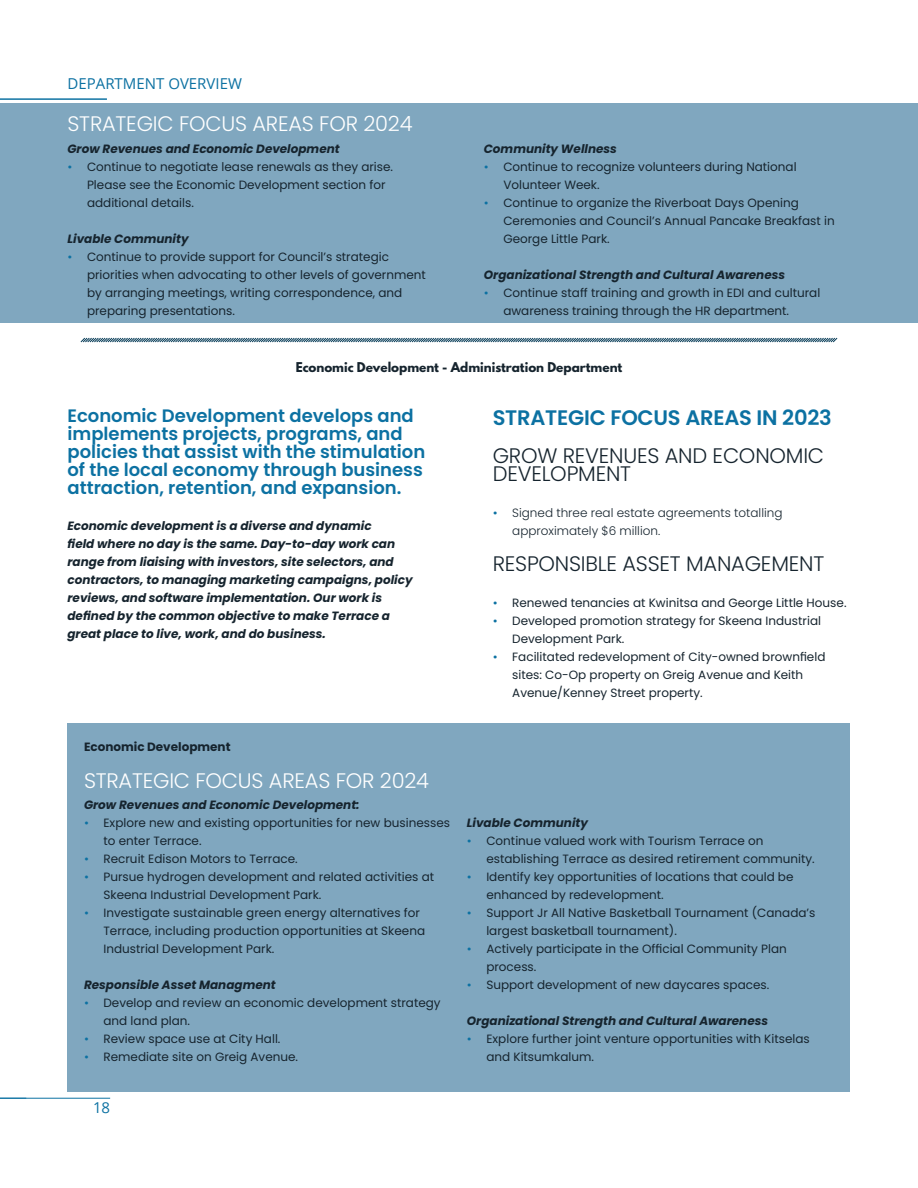
<style>
.page{position:relative;width:918px;height:1188px;background:#fff}
.page>*{position:absolute;margin:0;border:0;box-sizing:border-box;transform-origin:0 0}
.Title_-_Align_Left_-_Blue{font:300 21px/18px "Poppins";letter-spacing:-.01em;color:#16242e}
.Subsection_Title_-_White{font:300 21px "Poppins";letter-spacing:-.01em;color:#fff}
.Title_-_Align_Left_-_Blue-2{font:600 21px "Poppins";letter-spacing:-.01em;color:#0c71a2}
.Intro_Blurb{font:600 18px/18px "Poppins";color:#0c71a2}
.t1{font:15px "Open Sans";color:#0c71a2}
.t2{font:12px/18px "Poppins";color:#16242e}
.Body_Text{font:italic 700 12px/18px "Poppins";color:#16242e}
.Byline_Title_-_Align_Left{font:italic 700 12px "Poppins";color:#16242e}
.t3{font:300 12px/18px "Poppins";color:#16242e}
.Byline_Title_-_Align_Center{font:700 12px "League Spartan";color:#16242e}
.Byline_Title_-_Align_Left_not_italic{font:700 12px "Poppins";color:#16242e}
.s1{color:#0c71a2}
.s2{font-weight:400;color:#0c71a2}
</style>
<div class="page">
<hr style="left:0;top:1098px;width:110px;height:1px;background:#0c71a2">
<svg style="left:0;top:1098px;width:26px;height:1px"></svg>
<hr style="left:0;top:99px;width:107px;height:1px;background:#0c71a2">
<div style="left:68px;top:723px;width:782px;height:369px;background:#80a7bf"></div>
<div style="left:0;top:103px;width:918px;height:220px;background:#80a7bf"></div>
<svg style="left:80px;top:337px;width:758px;height:6px"></svg>
<p class="t1" style="left:68px;top:73px;width:176px">DEPARTMENT OVERVIEW</p>
<p class="Subsection_Title_-_White" style="left:68px;top:112px;width:347px">STRATEGIC FOCUS AREAS FOR 2024</p>
<p class="Byline_Title_-_Align_Left" style="left:68px;top:142px;width:274px">Grow Revenues and Economic Development</p>
<p class="t2" style="left:87px;top:158px;width:308px;text-indent:-20px"><span class="s1">•</span> Continue to negotiate lease renewals as they arise.<br>Please see the Economic Development section for additional details.</p>
<p class="Byline_Title_-_Align_Left" style="left:68px;top:232px;width:123px">Livable Community</p>
<p class="t2" style="left:87px;top:248px;width:340px;text-indent:-20px"><span class="s1">•</span> Continue to provide support for Council’s strategic priorities when advocating to other levels of government by arranging meetings, writing correspondence, and preparing presentations.</p>
<p class="Byline_Title_-_Align_Left" style="left:484px;top:142px;width:135px">Community Wellness</p>
<p class="t2" style="left:503px;top:158px;width:295px;text-indent:-20px"><span class="s1">•</span> Continue to recognize volunteers during National<br>Volunteer Week.</p>
<p class="t2" style="left:503px;top:194px;width:333px;text-indent:-20px"><span class="s1">•</span> Continue to organize the Riverboat Days Opening<br>Ceremonies and Council’s Annual Pancake Breakfast in<br>George Little Park.</p>
<p class="Byline_Title_-_Align_Left" style="left:484px;top:268px;width:303px">Organizational Strength and Cultural Awareness</p>
<p class="t2" style="left:503px;top:284px;width:319px;text-indent:-20px"><span class="s1">•</span> Continue staff training and growth in EDI and cultural awareness training through the HR department.</p>
<p class="Byline_Title_-_Align_Center" style="left:296px;top:358px;width:328px">Economic Development - Administration Department</p>
<p class="Intro_Blurb" style="left:68px;top:407px;width:359px">Economic Development develops and implements projects, programs, and policies that assist with the stimulation of the local economy through business attraction, retention, and expansion.</p>
<p class="Body_Text" style="left:68px;top:517px;width:347px">Economic development is a diverse and dynamic<br>field where no day is the same. Day-to-day work can range from liaising with investors, site selectors, and contractors, to managing marketing campaigns, policy reviews, and software implementation. Our work is defined by the common objective to make Terrace a great place to live, work, and do business.</p>
<p class="Byline_Title_-_Align_Left_not_italic" style="left:84px;top:740px;width:148px">Economic Development</p>
<p class="Subsection_Title_-_White" style="left:84px;top:768px;width:347px">STRATEGIC FOCUS AREAS FOR 2024</p>
<p class="Byline_Title_-_Align_Left" style="left:84px;top:798px;width:277px">Grow Revenues and Economic Development:</p>
<p class="t2" style="left:104px;top:814px;width:348px;text-indent:-20px"><span class="s1">•</span> Explore new and existing opportunities for new businesses to enter Terrace.</p>
<p class="t2" style="left:84px;top:850px;width:215px"><span class="s1">•</span> Recruit Edison Motors to Terrace.</p>
<p class="t2" style="left:104px;top:868px;width:332px;text-indent:-20px"><span class="s1">•</span> Pursue hydrogen development and related activities at<br>Skeena Industrial Development Park.</p>
<p class="t2" style="left:104px;top:904px;width:323px;text-indent:-20px"><span class="s1">•</span> Investigate sustainable green energy alternatives for<br>Terrace, including production opportunities at Skeena<br>Industrial Development Park.</p>
<p class="Byline_Title_-_Align_Left" style="left:84px;top:978px;width:193px">Responsible Asset Managment</p>
<p class="t2" style="left:104px;top:994px;width:339px;text-indent:-20px"><span class="s1">•</span> Develop and review an economic development strategy and land plan.</p>
<p class="t2" style="left:84px;top:1030px;width:198px"><span class="s1">•</span> Review space use at City Hall.</p>
<p class="t2" style="left:84px;top:1048px;width:216px"><span class="s1">•</span> Remediate site on Greig Avenue.</p>
<p class="t1" style="left:93px;top:1098px;width:19px">18</p>
<p class="Title_-_Align_Left_-_Blue-2" style="left:493px;top:406px;width:341px">STRATEGIC FOCUS AREAS IN 2023</p>
<p class="Title_-_Align_Left_-_Blue" style="left:493px;top:447px;width:333px">GROW REVENUES AND ECONOMIC<br>DEVELOPMENT</p>
<p class="t3" style="left:512px;top:504px;width:272px;text-indent:-20px"><span class="s2">•</span> Signed three real estate agreements totalling approximately $6 million.</p>
<p class="Title_-_Align_Left_-_Blue" style="left:493px;top:555px;width:333px">RESPONSIBLE ASSET MANAGEMENT</p>
<p class="t2" style="left:493px;top:594px;width:355px"><span class="s1">•</span> Renewed tenancies at Kwinitsa and George Little House.</p>
<p class="t2" style="left:512px;top:612px;width:310px;text-indent:-20px"><span class="s1">•</span> Developed promotion strategy for Skeena Industrial<br>Development Park.</p>
<p class="t2" style="left:512px;top:648px;width:315px;text-indent:-20px"><span class="s1">•</span> Facilitated redevelopment of City-owned brownfield sites: Co-Op property on Greig Avenue and Keith<br>Avenue/Kenney Street property.</p>
<p class="Byline_Title_-_Align_Left" style="left:467px;top:816px;width:123px">Livable Community</p>
<p class="t2" style="left:486px;top:832px;width:330px;text-indent:-20px"><span class="s1">•</span> Continue valued work with Tourism Terrace on establishing Terrace as desired retirement community.</p>
<p class="t2" style="left:486px;top:868px;width:309px;text-indent:-20px"><span class="s1">•</span> Identify key opportunities of locations that could be enhanced by redevelopment.</p>
<p class="t2" style="left:486px;top:904px;width:331px;text-indent:-20px"><span class="s1">•</span> Support Jr All Native Basketball Tournament (Canada’s largest basketball tournament).</p>
<p class="t2" style="left:486px;top:940px;width:302px;text-indent:-20px"><span class="s1">•</span> Actively participate in the Official Community Plan process.</p>
<p class="t2" style="left:467px;top:976px;width:304px"><span class="s1">•</span> Support development of new daycares spaces.</p>
<p class="Byline_Title_-_Align_Left" style="left:467px;top:1014px;width:303px">Organizational Strength and Cultural Awareness</p>
<p class="t2" style="left:486px;top:1030px;width:325px;text-indent:-20px"><span class="s1">•</span> Explore further joint venture opportunities with Kitselas and Kitsumkalum.</p>
</div>
